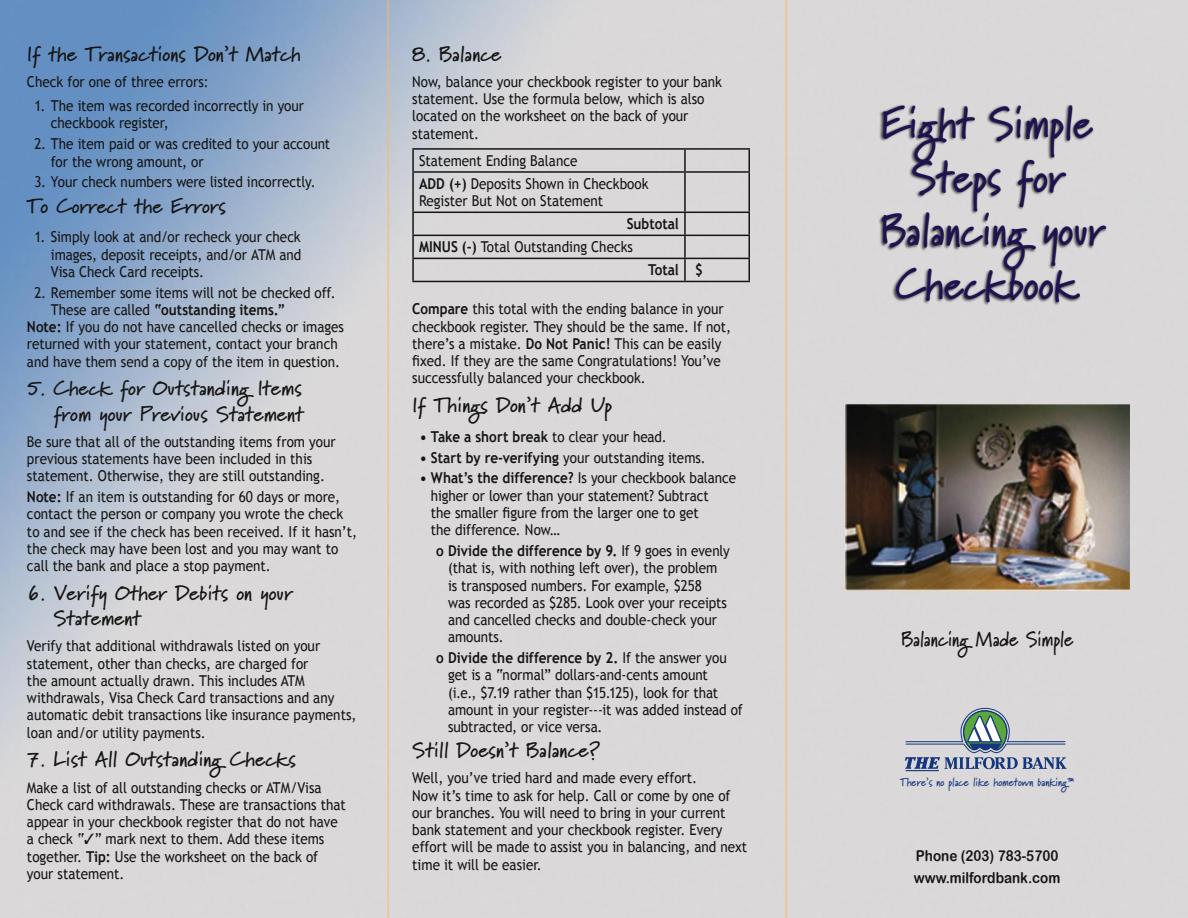
<style>
.page{position:relative;width:1188px;height:918px;background:#fff}
.page>*{position:absolute;margin:0;border:0;box-sizing:border-box;transform-origin:0 0}
.Normal_text_inside{font:700 45px "Marydale";color:#1f124e;scale:.9 1}
.Normal_text_inside-2{font:700 21px/25.2px "Marydale";color:#151514;text-align:right}
.Normal_text_inside-3{font:700 21px "Marydale";color:#151514;scale:.9 1}
.Normal_text{font:15px/17.2px "Trebuchet MS";color:#151514;scale:.9 1}
.Listed{font:15px/17.2px "Trebuchet MS";letter-spacing:-.005em;color:#151514;scale:.9 1}
.Listed_2_DEEP{font:15px/17.2px "Trebuchet MS";letter-spacing:-.005em;color:#151514;scale:.9 1}
.Normal_text_inside-4{font:15px "Arial Rounded MT Bold";color:#151514;scale:.9 1}
.Listed-2{font:700 15px "Trebuchet MS";color:#151514;scale:.9 1}
.Normal_text-2{font:700 15px "Trebuchet MS";color:#151514;scale:.9 1}
.Normal_text_inside-5{font:700 11.7px "Marydale";color:#16377e;scale:.9 1}
.s1{font-weight:700}
.s2{font-weight:400}
</style>
<div class="page">
<img style="left:0;top:0;width:1188px;height:918px">
<hr style="left:388px;top:0;width:1px;height:918px;background:#ffb75f">
<hr style="left:786px;top:0;width:1px;height:918px;background:#ffb75f">
<hr style="left:412px;top:148px;width:273px;height:2px;background:#151514">
<hr style="left:412px;top:150px;width:2px;height:21px;background:#151514">
<hr style="left:685px;top:148px;width:65px;height:2px;background:#151514">
<hr style="left:684px;top:150px;width:2px;height:21px;background:#151514">
<hr style="left:748px;top:150px;width:2px;height:21px;background:#151514">
<hr style="left:412px;top:171px;width:273px;height:2px;background:#151514">
<hr style="left:412px;top:173px;width:2px;height:39px;background:#151514">
<hr style="left:685px;top:171px;width:65px;height:2px;background:#151514">
<hr style="left:684px;top:173px;width:2px;height:39px;background:#151514">
<hr style="left:748px;top:173px;width:2px;height:39px;background:#151514">
<hr style="left:412px;top:212px;width:273px;height:1px;background:#151514">
<hr style="left:412px;top:213px;width:2px;height:22px;background:#151514">
<hr style="left:685px;top:212px;width:65px;height:1px;background:#151514">
<hr style="left:684px;top:213px;width:2px;height:22px;background:#151514">
<hr style="left:748px;top:213px;width:2px;height:22px;background:#151514">
<hr style="left:412px;top:235px;width:273px;height:1px;background:#151514">
<hr style="left:412px;top:236px;width:2px;height:22px;background:#151514">
<hr style="left:685px;top:235px;width:65px;height:1px;background:#151514">
<hr style="left:684px;top:236px;width:2px;height:22px;background:#151514">
<hr style="left:748px;top:236px;width:2px;height:22px;background:#151514">
<hr style="left:412px;top:258px;width:273px;height:1px;background:#151514">
<hr style="left:412px;top:259px;width:2px;height:22px;background:#151514">
<hr style="left:685px;top:258px;width:65px;height:1px;background:#151514">
<hr style="left:684px;top:259px;width:2px;height:22px;background:#151514">
<hr style="left:748px;top:259px;width:2px;height:22px;background:#151514">
<hr style="left:412px;top:281px;width:273px;height:1px;background:#151514">
<hr style="left:685px;top:281px;width:65px;height:1px;background:#151514">
<div style="left:877px;top:103px;width:230px;height:203px;background:#151514;opacity:.75"></div>
<hr style="left:906px;top:770px;width:33px;height:1px;background:#16377e">
<svg style="left:905px;top:708px;width:162px;height:61px;background:#b0b9c1"></svg>
<img style="left:845px;top:404px;width:284px;height:186px">
<p class="Normal_text_inside-2" style="left:27px;top:41px;width:275px">If the Transactions Don’t Match</p>
<p class="Normal_text" style="left:27px;top:73px;width:203px">Check for one of three errors:</p>
<p class="Listed" style="left:51px;top:98px;width:283px;text-indent:-16px">1. The item was recorded incorrectly in your checkbook register,</p>
<p class="Listed" style="left:51px;top:136px;width:312px;text-indent:-16px">2. The item paid or was credited to your account for the wrong amount, or</p>
<p class="Listed" style="left:34px;top:174px;width:314px">3. Your check numbers were listed incorrectly.</p>
<p class="Normal_text_inside-2" style="left:27px;top:193px;width:200px">To Correct the Errors</p>
<p class="Listed" style="left:51px;top:229px;width:280px;text-align:justify;text-indent:-16px">1. Simply look at and/or recheck your check images, deposit receipts, and/or ATM and Visa Check Card receipts.</p>
<p class="Listed" style="left:51px;top:284px;width:318px;text-indent:-16px">2. Remember some items will not be checked off.<br>These are called <span class="s1">“outstanding items.”</span></p>
<p class="Normal_text" style="left:27px;top:318px;width:354px"><span class="s1">Note:</span> If you do not have cancelled checks or images returned with your statement, contact your branch and have them send a copy of the item in question.</p>
<p class="Normal_text_inside-2" style="left:27px;top:376px;width:278px">5. Check for Outstanding Items from your Previous Statement</p>
<p class="Normal_text" style="left:27px;top:433px;width:345px">Be sure that all of the outstanding items from your previous statements have been included in this statement. Otherwise, they are still outstanding.</p>
<p class="Normal_text" style="left:27px;top:488px;width:368px"><span class="s1">Note:</span> If an item is outstanding for 60 days or more, contact the person or company you wrote the check to and see if the check has been received. If it hasn’t, the check may have been lost and you may want to call the bank and place a stop payment.</p>
<p class="Normal_text_inside-2" style="left:53px;top:580px;width:241px;text-align:left;text-indent:-26px">6. Verify Other Debits on your<br>Statement</p>
<p class="Normal_text" style="left:27px;top:638px;width:368px">Verify that additional withdrawals listed on your statement, other than checks, are charged for<br>the amount actually drawn. This includes ATM withdrawals, Visa Check Card transactions and any automatic debit transactions like insurance payments, loan and/or utility payments.</p>
<p class="Normal_text_inside-2" style="left:27px;top:746px;width:270px">7. List All Outstanding Checks</p>
<p class="Normal_text" style="left:27px;top:779px;width:356px">Make a list of all outstanding checks or ATM/Visa Check card withdrawals. These are transactions that appear in your checkbook register that do not have a check “✓” mark next to them. Add these items together. <span class="s1">Tip:</span> Use the worksheet on the back of your statement.</p>
<p class="Normal_text_inside-2" style="left:412px;top:41px;width:91px">8. Balance</p>
<p class="Normal_text" style="left:412px;top:73px;width:346px">Now, balance your checkbook register to your bank statement. Use the formula below, which is also located on the worksheet on the back of your statement.</p>
<p class="Normal_text" style="left:419px;top:152px;width:177px">Statement Ending Balance</p>
<p class="Normal_text" style="left:419px;top:175px;width:256px"><span class="s1">ADD (+)</span> Deposits Shown in Checkbook<br>Register But Not on Statement</p>
<p class="Normal_text-2" style="left:627px;top:215px;width:60px">Subtotal</p>
<p class="Normal_text" style="left:419px;top:239px;width:239px"><span class="s1">MINUS (-)</span> Total Outstanding Checks</p>
<p class="Normal_text-2" style="left:648px;top:261px;width:36px">Total</p>
<p class="Normal_text-2" style="left:695px;top:261px;width:10px">$</p>
<p class="Normal_text" style="left:412px;top:301px;width:356px"><span class="s1">Compare</span> this total with the ending balance in your checkbook register. They should be the same. If not, there’s a mistake. <span class="s1">Do Not Panic!</span> This can be easily fixed. If they are the same Congratulations! You’ve successfully balanced your checkbook.</p>
<p class="Normal_text_inside-2" style="left:412px;top:392px;width:201px">If Things Don’t Add Up</p>
<p class="Listed-2" style="left:420px;top:427px;width:276px">• Take a short break <span class="s2">to clear your head.</span></p>
<p class="Listed" style="left:420px;top:449px;width:319px"><span class="s1">• Start by re-verifying</span> your outstanding items.</p>
<p class="Listed" style="left:431px;top:470px;width:341px;text-indent:-11px"><span class="s1">• What’s the difference?</span> Is your checkbook balance higher or lower than your statement? Subtract<br>the smaller figure from the larger one to get<br>the difference. Now…</p>
<p class="Listed_2_DEEP" style="left:448px;top:542px;width:315px;text-indent:-12px"><span class="s1">o Divide the difference by 9.</span> If 9 goes in evenly (that is, with nothing left over), the problem is transposed numbers. For example, $258<br>was recorded as $285. Look over your receipts and cancelled checks and double-check your amounts.</p>
<p class="Listed_2_DEEP" style="left:448px;top:649px;width:329px;text-indent:-12px"><span class="s1">o Divide the difference by 2.</span> If the answer you get is a “normal” dollars-and-cents amount<br>(i.e., $7.19 rather than $15.125), look for that amount in your register---it was added instead of subtracted, or vice versa.</p>
<p class="Normal_text_inside-2" style="left:412px;top:737px;width:190px">Still Doesn’t Balance?</p>
<p class="Normal_text" style="left:412px;top:770px;width:374px">Well, you’ve tried hard and made every effort.<br>Now it’s time to ask for help. Call or come by one of our branches. You will need to bring in your current bank statement and your checkbook register. Every effort will be made to assist you in balancing, and next time it will be easier.</p>
<p class="Normal_text_inside" style="left:881px;top:96px;width:237px">Eight Simple</p>
<p class="Normal_text_inside" style="left:912px;top:150px;width:172px">Steps for</p>
<p class="Normal_text_inside" style="left:881px;top:204px;width:250px">Balancing your</p>
<p class="Normal_text_inside" style="left:895px;top:257px;width:204px">Checkbook</p>
<p class="Normal_text_inside-3" style="left:901px;top:627px;width:193px">Balancing Made Simple</p>
<p class="Normal_text_inside-5" style="left:900px;top:775px;width:195px">There’s no place like hometown banking™</p>
<p class="Normal_text_inside-4" style="left:916px;top:847px;width:160px">Phone (203) 783-5700</p>
<p class="Normal_text_inside-4" style="left:914px;top:869px;width:164px">www.milfordbank.com</p>
</div>
